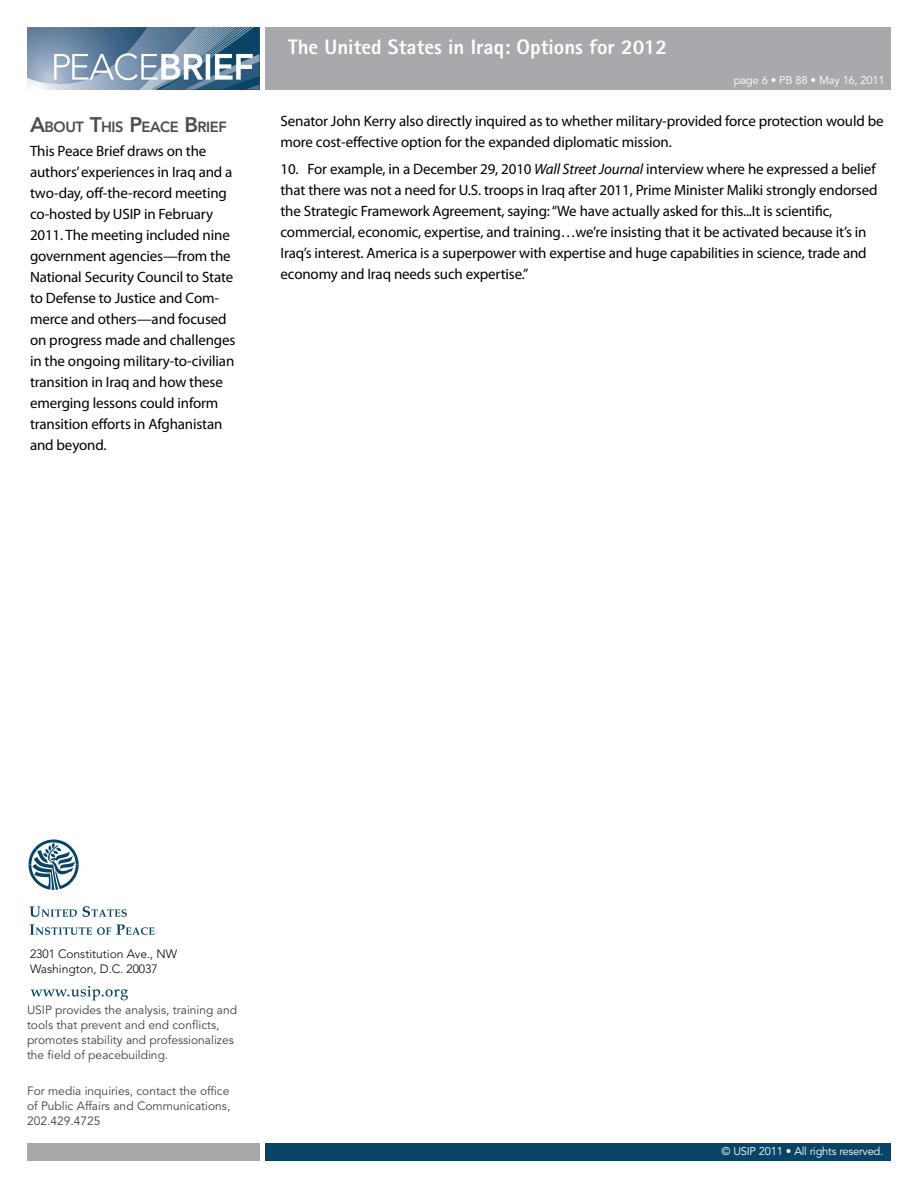
<style>
.page{position:relative;width:918px;height:1188px;background:#fff}
.page>*{position:absolute;margin:0;border:0;box-sizing:border-box;transform-origin:0 0}
.t1{font:800 21px "Rotis Sans Serif";color:#fff}
.t2{font:15px/21px "Myriad Pro";letter-spacing:-.01em;color:#000}
.t3{font:800 14.7px "Avenir LT Std";letter-spacing:-.035em;color:#4d4d4f}
.t4{font:12px/15px "Avenir LT Std";color:#414142}
.t5{font:300 12px/15px "Avenir LT Std";color:#000}
.t6{font:11.25px "Avenir LT Std";letter-spacing:-.025em;color:#fff}
.s1{font-size:21px}
.s2{font-style:italic}
</style>
<div class="page">
<div style="left:265px;top:1143px;width:626px;height:18px;background:#074466"></div>
<div style="left:27px;top:1143px;width:233px;height:18px;background:#a7a9ac"></div>
<div style="left:265px;top:27px;width:626px;height:63px;background:#a7a9ac"></div>
<svg style="left:27px;top:27px;width:233px;height:63px;background:#7994ac"></svg>
<svg style="left:30px;top:924px;width:124px;height:11px"></svg>
<svg style="left:30px;top:906px;width:97px;height:11px"></svg>
<svg style="left:28px;top:839px;width:51px;height:51px"></svg>
<svg style="left:31px;top:986px;width:97px;height:14px"></svg>
<p class="t3" style="left:30px;top:118px;width:198px"><span class="s1">A</span>BOUT <span class="s1">T</span>HIS <span class="s1">P</span>EACE <span class="s1">B</span> RIEF</p>
<p class="t2" style="left:30px;top:140px;width:207px">This Peace Brief draws on the authors’ experiences in Iraq and a two-day, off-the-record meeting co-hosted by USIP in February<br>2011. The meeting included nine government agencies—from the<br>National Security Council to State to Defense to Justice and Com&shy;merce and others—and focused on progress made and challenges in the ongoing military-to-civilian transition in Iraq and how these emerging lessons could inform transition efforts in Afghanistan and beyond.</p>
<h1 class="t1" style="left:288px;top:34px;width:381px">The United States in Iraq: Options for 2012</h1>
<p class="t6" style="left:734px;top:74px;width:152px">page 6 • PB 88 • May 16, 2011</p>
<p class="t2" style="left:280px;top:110px;width:605px">Senator John Kerry also directly inquired as to whether military-provided force protection would be more cost-effective option for the expanded diplomatic mission.</p>
<p class="t2" style="left:280px;top:158px;width:599px">10. For example, in a December 29, 2010 <span class="s2">Wall Street Journal</span> interview where he expressed a belief that there was not a need for U.S. troops in Iraq after 2011, Prime Minister Maliki strongly endorsed the Strategic Framework Agreement, saying: “We have actually asked for this...It is scientific, commercial, economic, expertise, and training…we’re insisting that it be activated because it’s in Iraq’s interest. America is a superpower with expertise and huge capabilities in science, trade and economy and Iraq needs such expertise.”</p>
<p class="t5" style="left:30px;top:946px;width:149px">2301 Constitution Ave., NW<br>Washington, D.C. 20037</p>
<p class="t4" style="left:27px;top:1003px;width:212px">USIP provides the analysis, training and tools that prevent and end conflicts, promotes stability and professionalizes the field of peacebuilding.</p>
<p class="t4" style="left:27px;top:1084px;width:205px;text-align:justify">For media inquiries, contact the office of Public Affairs and Communications, 202.429.4725</p>
<p class="t6" style="left:722px;top:1145px;width:163px">© USIP 2011 • All rights reserved.</p>
</div>
